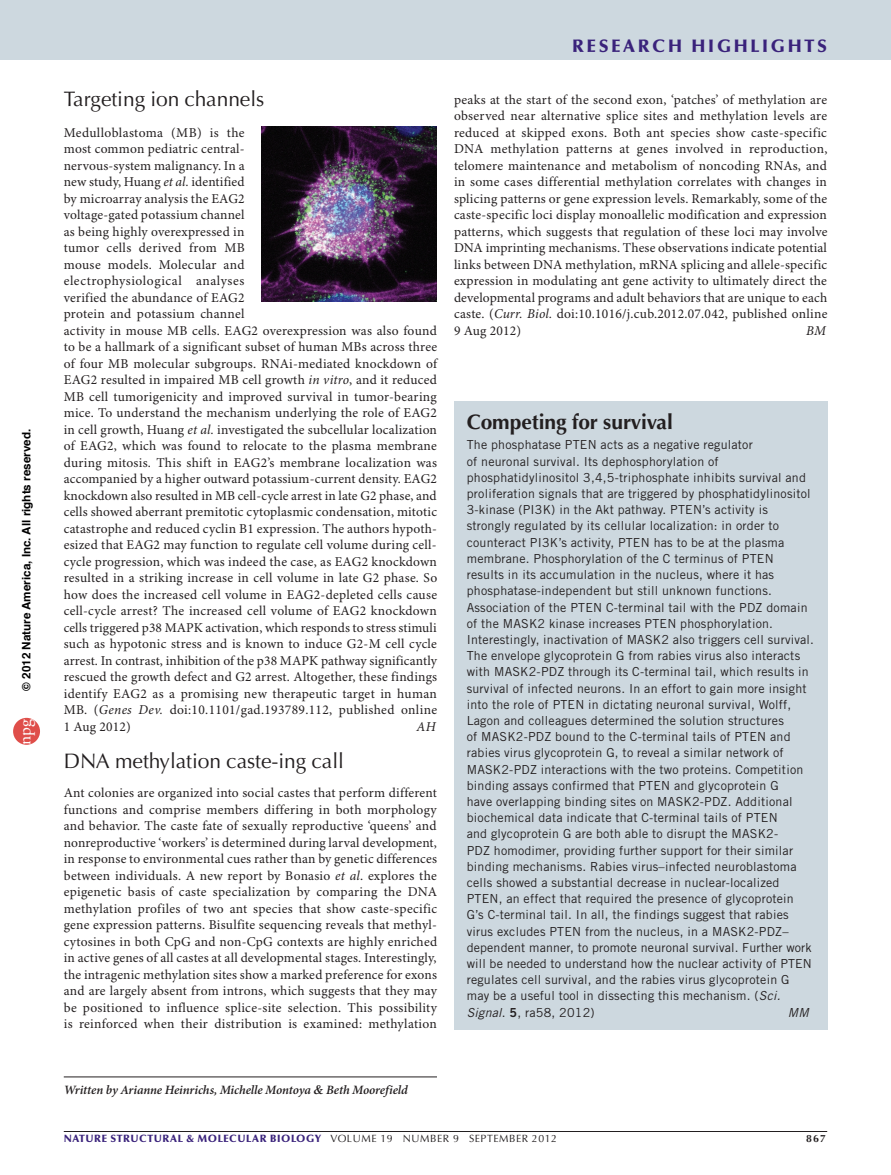
<style>
.page{position:relative;width:891px;height:1175px;background:#fff}
.page>*{position:absolute;margin:0;border:0;box-sizing:border-box;transform-origin:0 0}
.t1{font:21px "Optima LT Std";letter-spacing:-.005em;color:#231f20}
.t2{font:700 21px "Optima LT Std";letter-spacing:-.005em;color:#231f20}
.t3{font:900 18px "Optima LT Std";letter-spacing:.15em;color:#3a227b}
.t4{font:17.4px "Adobe Garamond Pro";color:#fff}
.t5{font:13.5px/16.5px "Minion Pro";letter-spacing:.015em;color:#231f20}
.t6{font:italic 13.5px "Minion Pro";color:#231f20}
.t7{font:italic 600 12.75px "Minion Pro";letter-spacing:-.01em;color:#231f20}
.t8{font:12.45px/16.2px "Trade Gothic LT Std";letter-spacing:.015em;color:#231f20}
.t9{font:italic 12.45px "Trade Gothic LT Std";color:#231f20}
.t10{font:700 11.7px "Helvetica";color:#000}
.t11{font:900 10.5px "Optima LT Std";letter-spacing:.05em;color:#3a227b}
.t12{font:10.5px "Optima LT Std";color:#231f20}
.t13{font:700 10.5px "Optima LT Std";color:#231f20}
.s1{font-style:italic}
.s2{font-family:"Trade Gothic LT Std Bd 2"}
.s3{font-family:"Times LT Std"}
.s4{font-weight:400;color:#231f20}
</style>
<div class="page">
<hr style="left:64px;top:1131px;width:763px;height:1px;background:#231f20">
<div style="left:0;top:0;width:891px;height:60px;background:#cdd8df"></div>
<hr style="left:64px;top:1076px;width:373px;height:1px;background:#231f20">
<div style="left:454px;top:401px;width:373px;height:628px;background:#cdd8df"></div>
<img style="left:262px;top:126px;width:175px;height:176px">
<div style="left:13px;top:718px;width:27px;height:26px;background:#df4e4a;border-radius:50%"></div>
<p class="t10" style="left:22px;top:690px;width:263px;rotate:-90deg">© 2012 Nature America, Inc. All rights reserved.</p>
<p class="t4" style="left:14px;top:744px;width:28px;rotate:-90deg">npg</p>
<h1 class="t1" style="left:64px;top:87px;width:202px">Targeting ion channels</h1>
<p class="t5" style="left:64px;top:125px;width:375px">Medulloblastoma (MB) is the<br>most common pediatric central-<br>nervous-system malignancy. In a<br>new study, Huang <span class="s1">et al.</span> identified<br>by microarray analysis the EAG2<br>voltage-gated potassium channel<br>as being highly overexpressed in<br>tumor cells derived from MB<br>mouse models. Molecular and<br>electrophysiological analyses<br>verified the abundance of EAG2<br>protein and potassium channel<br>activity in mouse MB cells. EAG2 overexpression was also found to be a hallmark of a significant subset of human MBs across three of four MB molecular subgroups. RNAi-mediated knockdown of EAG2 resulted in impaired MB cell growth <span class="s1">in vitro</span>, and it reduced MB cell tumorigenicity and improved survival in tumor-bearing mice. To understand the mechanism underlying the role of EAG2 in cell growth, Huang <span class="s1">et al.</span> investigated the subcellular localization of EAG2, which was found to relocate to the plasma membrane during mitosis. This shift in EAG2’s membrane localization was accompanied by a higher outward potassium-current density. EAG2 knockdown also resulted in MB cell-cycle arrest in late G2 phase, and cells showed aberrant premitotic cytoplasmic condensation, mitotic catastrophe and reduced cyclin B1 expression. The authors hypoth&shy;esized that EAG2 may function to regulate cell volume during cell&shy;cycle progression, which was indeed the case, as EAG2 knockdown resulted in a striking increase in cell volume in late G2 phase. So how does the increased cell volume in EAG2-depleted cells cause cell-cycle arrest? The increased cell volume of EAG2 knockdown cells triggered p38 MAPK activation, which responds to stress stimuli such as hypotonic stress and is known to induce G2-M cell cycle arrest. In contrast, inhibition of the p38 MAPK pathway significantly rescued the growth defect and G2 arrest. Altogether, these findings identify EAG2 as a promising new therapeutic target in human MB. (<span class="s1">Genes Dev.</span> doi:10.1101/gad.193789.112, published online 1 Aug 2012)</p>
<p class="t6" style="left:417px;top:718px;width:21px">AH</p>
<h1 class="t1" style="left:64px;top:748px;width:282px">DNA methylation caste-ing call</h1>
<p class="t5" style="left:64px;top:785px;width:375px">Ant colonies are organized into social castes that perform different functions and comprise members differing in both morphology and behavior. The caste fate of sexually reproductive ‘queens’ and nonreproductive ‘workers’ is determined during larval development, in response to environmental cues rather than by genetic differences between individuals. A new report by Bonasio <span class="s1">et al</span>. explores the epigenetic basis of caste specialization by comparing the DNA methylation profiles of two ant species that show caste-specific gene expression patterns. Bisulfite sequencing reveals that methyl&shy;cytosines in both CpG and non-CpG contexts are highly enriched in active genes of all castes at all developmental stages. Interestingly, the intragenic methylation sites show a marked preference for exons and are largely absent from introns, which suggests that they may be positioned to influence splice-site selection. This possibility is reinforced when their distribution is examined: methylation</p>
<h2 class="t3" style="left:572px;top:36px;width:257px">RESEARCH HIGHLIGHTS</h2>
<p class="t5" style="left:454px;top:92px;width:375px;text-align:justify">peaks at the start of the second exon, ‘patches’ of methylation are observed near alternative splice sites and methylation levels are reduced at skipped exons. Both ant species show caste-specific DNA methylation patterns at genes involved in reproduction, telomere maintenance and metabolism of noncoding RNAs, and in some cases differential methylation correlates with changes in splicing patterns or gene expression levels. Remarkably, some of the caste-specific loci display monoallelic modification and expression patterns, which suggests that regulation of these loci may involve DNA imprinting mechanisms. These observations indicate potential links between DNA methylation, mRNA splicing and allele-specific expression in modulating ant gene activity to ultimately direct the developmental programs and adult behaviors that are unique to each caste. (<span class="s1">Curr. Biol.</span> doi:10.1016/j.cub.2012.07.042, published online 9 Aug 2012)</p>
<p class="t6" style="left:806px;top:322px;width:21px">BM</p>
<h1 class="t2" style="left:467px;top:409px;width:208px">Competing for survival</h1>
<p class="t8" style="left:467px;top:437px;width:349px">The phosphatase PTEN acts as a negative regulator<br>of neuronal survival. Its dephosphorylation of phosphatidylinositol 3,4,5-triphosphate inhibits survival and proliferation signals that are triggered by phosphatidylinositol 3-kinase (PI3K) in the Akt pathway. PTEN’s activity is strongly regulated by its cellular localization: in order to counteract PI3K’s activity, PTEN has to be at the plasma membrane. Phosphorylation of the C terminus of PTEN<br>results in its accumulation in the nucleus, where it has phosphatase-independent but still unknown functions.<br>Association of the PTEN C-terminal tail with the PDZ domain of the MASK2 kinase increases PTEN phosphorylation.<br>Interestingly, inactivation of MASK2 also triggers cell survival.<br>The envelope glycoprotein G from rabies virus also interacts with MASK2-PDZ through its C-terminal tail, which results in survival of infected neurons. In an effort to gain more insight into the role of PTEN in dictating neuronal survival, Wolff, Lagon and colleagues determined the solution structures<br>of MASK2-PDZ bound to the C-terminal tails of PTEN and rabies virus glycoprotein G, to reveal a similar network of MASK2-PDZ interactions with the two proteins. Competition binding assays confirmed that PTEN and glycoprotein G<br>have overlapping binding sites on MASK2-PDZ. Additional biochemical data indicate that C-terminal tails of PTEN<br>and glycoprotein G are both able to disrupt the MASK2-<br>PDZ homodimer, providing further support for their similar binding mechanisms. Rabies virus–infected neuroblastoma cells showed a substantial decrease in nuclear-localized PTEN, an effect that required the presence of glycoprotein<br>G’s C-terminal tail. In all, the findings suggest that rabies virus excludes PTEN from the nucleus, in a MASK2-PDZ– dependent manner, to promote neuronal survival. Further work will be needed to understand how the nuclear activity of PTEN regulates cell survival, and the rabies virus glycoprotein G may be a useful tool in dissecting this mechanism. (<span class="s1">Sci.<br>Signal</span>. <span class="s2">5</span>, ra58, 2012)</p>
<p class="t9" style="left:788px;top:1004px;width:22px">MM</p>
<p class="t7" style="left:64px;top:1082px;width:346px">Written by Arianne Heinrichs, Michelle Montoya <span class="s3">&amp;</span> Beth Moorefield</p>
<p class="t11" style="left:64px;top:1132px;width:438px">NATURE STRUCTURAL &amp; MOLECULAR BIOLOGY <span class="s4">volume 19 number 9 SEPTEMBER</span></p>
<p class="t12" style="left:532px;top:1132px;width:26px">2012</p>
<p class="t13" style="left:806px;top:1132px;width:21px">867</p>
</div>
